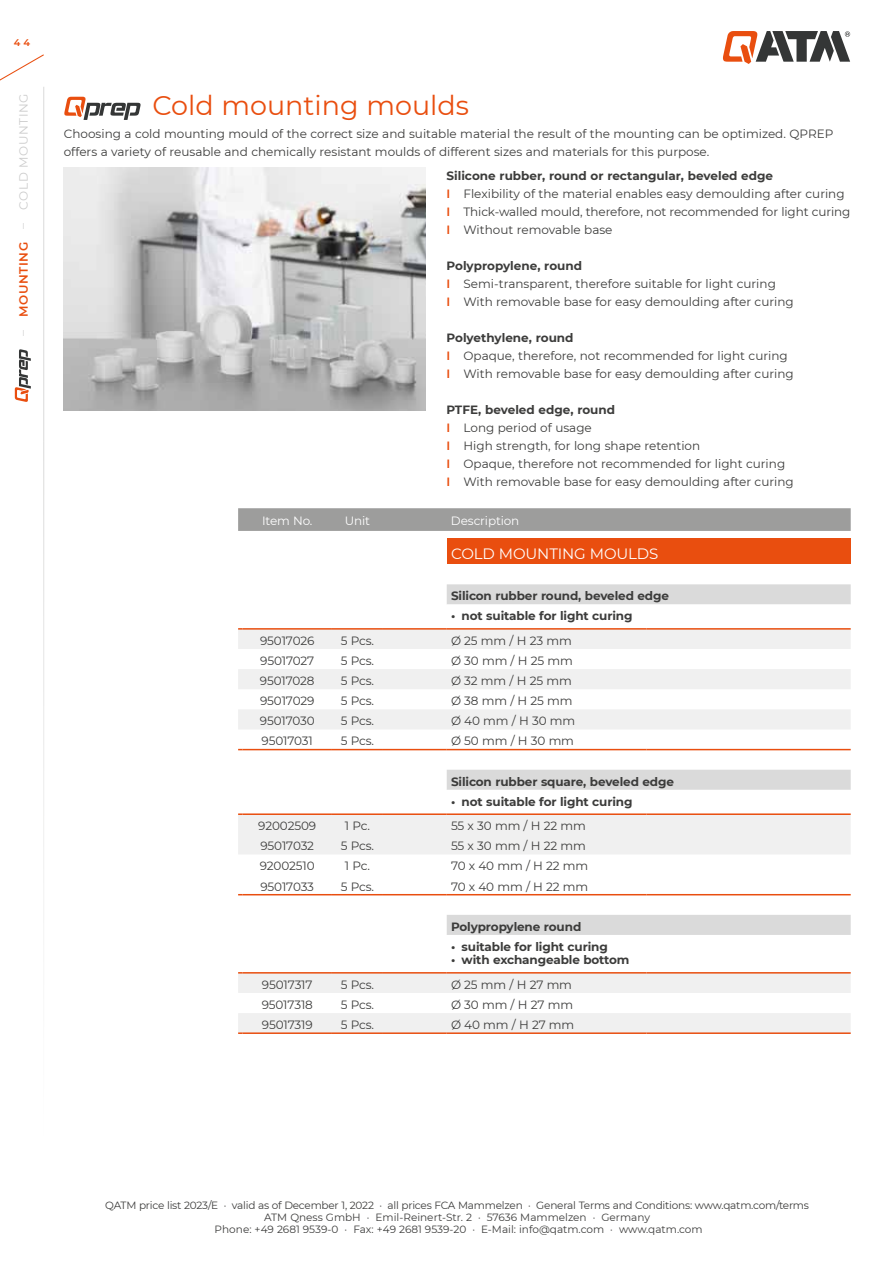
<style>
.page{position:relative;width:893px;height:1263px;background:#fff}
.page>*{position:absolute;margin:0;border:0;box-sizing:border-box;transform-origin:0 0}
.t1{font:27px "Montserrat";color:#e94e0f}
.t2{font:15px "Montserrat";letter-spacing:-.01em;color:#fff}
.t3{font:12px/18px "Montserrat";color:#3c3c3b}
.t4{font:700 12px "Montserrat";letter-spacing:-.01em;color:#3c3c3b}
.t5{font:12px "Montserrat";letter-spacing:.05em;color:#ccc}
.t6{font:12px "Montserrat";letter-spacing:-.01em;color:#fff}
.t7{font:10.5px/12px "Montserrat";letter-spacing:-.02em;color:#3c3c3b;text-align:center}
.t8{font:600 9.75px "Montserrat";color:#e94e0f}
.s1{font-weight:600;color:#e94e0f}
.s2{font-weight:700}
</style>
<div class="page">
<svg style="left:723px;top:31px;width:127px;height:33px"></svg>
<svg style="left:0;top:54px;width:44px;height:27px"></svg>
<hr style="left:43px;top:87px;width:1px;height:354px;background:#3c3c3b">
<hr style="left:43px;top:441px;width:1px;height:717px;background:#3c3c3b">
<svg style="left:64px;top:97px;width:77px;height:23px"></svg>
<img style="left:64px;top:167px;width:361px;height:243px">
<svg style="left:15px;top:349px;width:16px;height:53px"></svg>
<div style="left:238px;top:508px;width:613px;height:23px;background:#9d9d9c"></div>
<div style="left:447px;top:539px;width:404px;height:25px;background:#e94e0f"></div>
<div style="left:447px;top:584px;width:404px;height:20px;background:#dadada"></div>
<svg style="left:238px;top:630px;width:613px;height:402px"></svg>
<hr style="left:243px;top:749px;width:89px;height:1px;background:#e94e0f">
<hr style="left:332px;top:749px;width:51px;height:1px;background:#e94e0f">
<hr style="left:383px;top:749px;width:64px;height:1px;background:#e94e0f">
<hr style="left:447px;top:749px;width:200px;height:1px;background:#e94e0f">
<hr style="left:647px;top:749px;width:204px;height:1px;background:#e94e0f">
<hr style="left:243px;top:894px;width:89px;height:1px;background:#e94e0f">
<hr style="left:332px;top:894px;width:51px;height:1px;background:#e94e0f">
<hr style="left:383px;top:894px;width:64px;height:1px;background:#e94e0f">
<hr style="left:447px;top:894px;width:200px;height:1px;background:#e94e0f">
<hr style="left:647px;top:894px;width:204px;height:1px;background:#e94e0f">
<hr style="left:243px;top:1032px;width:89px;height:2px;background:#e94e0f">
<hr style="left:332px;top:1032px;width:51px;height:2px;background:#e94e0f">
<hr style="left:383px;top:1032px;width:64px;height:2px;background:#e94e0f">
<hr style="left:447px;top:1032px;width:200px;height:2px;background:#e94e0f">
<hr style="left:647px;top:1032px;width:204px;height:2px;background:#e94e0f">
<hr style="left:243px;top:628px;width:89px;height:2px;background:#e94e0f">
<hr style="left:332px;top:628px;width:51px;height:2px;background:#e94e0f">
<hr style="left:383px;top:628px;width:64px;height:2px;background:#e94e0f">
<hr style="left:447px;top:628px;width:200px;height:2px;background:#e94e0f">
<hr style="left:647px;top:628px;width:204px;height:2px;background:#e94e0f">
<hr style="left:243px;top:813px;width:89px;height:2px;background:#e94e0f">
<hr style="left:332px;top:813px;width:51px;height:2px;background:#e94e0f">
<hr style="left:383px;top:813px;width:64px;height:2px;background:#e94e0f">
<hr style="left:447px;top:813px;width:200px;height:2px;background:#e94e0f">
<hr style="left:647px;top:813px;width:204px;height:2px;background:#e94e0f">
<hr style="left:243px;top:972px;width:89px;height:1px;background:#e94e0f">
<hr style="left:332px;top:972px;width:51px;height:1px;background:#e94e0f">
<hr style="left:383px;top:972px;width:64px;height:1px;background:#e94e0f">
<hr style="left:447px;top:972px;width:200px;height:1px;background:#e94e0f">
<hr style="left:647px;top:972px;width:204px;height:1px;background:#e94e0f">
<p class="t8" style="left:14px;top:36px;width:18px">4 4</p>
<p class="t5" style="left:15px;top:336px;width:244px;rotate:-90deg">– <span class="s1">MOUNTING</span> – COLD MOUNTING</p>
<h1 class="t1" style="left:152px;top:87px;width:318px">Cold mounting moulds</h1>
<p class="t3" style="left:64px;top:124px;width:771px">Choosing a cold mounting mould of the correct size and suitable material the result of the mounting can be optimized. QPREP offers a variety of reusable and chemically resistant moulds of different sizes and materials for this purpose.</p>
<p class="t3" style="left:446px;top:166px;width:405px"><span class="s2">Silicone rubber, round or rectangular, beveled edge<br></span><span class="s1">I</span> Flexibility of the material enables easy demoulding after curing <span class="s1">I</span> Thick-walled mould, therefore, not recommended for light curing <span class="s1">I</span> Without removable base</p>
<p class="t3" style="left:446px;top:256px;width:349px"><span class="s2">Polypropylene, round<br></span><span class="s1">I</span> Semi-transparent, therefore suitable for light curing<br><span class="s1">I</span> With removable base for easy demoulding after curing</p>
<p class="t3" style="left:446px;top:328px;width:349px"><span class="s2">Polyethylene, round<br></span><span class="s1">I</span> Opaque, therefore, not recommended for light curing<br><span class="s1">I</span> With removable base for easy demoulding after curing</p>
<p class="t3" style="left:446px;top:400px;width:349px"><span class="s2">PTFE, beveled edge, round<br></span><span class="s1">I</span> Long period of usage<br><span class="s1">I</span> High strength, for long shape retention<br><span class="s1">I</span> Opaque, therefore not recommended for light curing<br><span class="s1">I</span> With removable base for easy demoulding after curing</p>
<p class="t6" style="left:262px;top:513px;width:52px">Item No.</p>
<p class="t6" style="left:345px;top:513px;width:27px">Unit</p>
<p class="t6" style="left:451px;top:513px;width:70px">Description</p>
<p class="t2" style="left:451px;top:543px;width:209px">COLD MOUNTING MOULDS</p>
<p class="t4" style="left:451px;top:587px;width:219px">Silicon rubber round, beveled edge</p>
<p class="t4" style="left:451px;top:607px;width:183px">• not suitable for light curing</p>
<p class="t3" style="left:260px;top:631px;width:56px">95017026</p>
<p class="t3" style="left:341px;top:631px;width:35px">5 Pcs.</p>
<p class="t3" style="left:451px;top:631px;width:122px">Ø 25 mm / H 23 mm</p>
<p class="t3" style="left:260px;top:651px;width:56px">95017027</p>
<p class="t3" style="left:341px;top:651px;width:35px">5 Pcs.</p>
<p class="t3" style="left:451px;top:651px;width:123px">Ø 30 mm / H 25 mm</p>
<p class="t3" style="left:260px;top:671px;width:56px">95017028</p>
<p class="t3" style="left:341px;top:671px;width:35px">5 Pcs.</p>
<p class="t3" style="left:451px;top:671px;width:122px">Ø 32 mm / H 25 mm</p>
<p class="t3" style="left:260px;top:691px;width:56px">95017029</p>
<p class="t3" style="left:341px;top:691px;width:35px">5 Pcs.</p>
<p class="t3" style="left:451px;top:691px;width:123px">Ø 38 mm / H 25 mm</p>
<p class="t3" style="left:260px;top:711px;width:56px">95017030</p>
<p class="t3" style="left:341px;top:711px;width:35px">5 Pcs.</p>
<p class="t3" style="left:451px;top:711px;width:126px">Ø 40 mm / H 30 mm</p>
<p class="t3" style="left:262px;top:732px;width:53px">95017031</p>
<p class="t3" style="left:341px;top:732px;width:35px">5 Pcs.</p>
<p class="t3" style="left:451px;top:732px;width:125px">Ø 50 mm / H 30 mm</p>
<p class="t4" style="left:451px;top:773px;width:224px">Silicon rubber square, beveled edge</p>
<p class="t4" style="left:451px;top:793px;width:183px">• not suitable for light curing</p>
<p class="t3" style="left:258px;top:816px;width:59px">92002509</p>
<p class="t3" style="left:345px;top:816px;width:27px">1 Pc.</p>
<p class="t3" style="left:451px;top:816px;width:136px">55 x 30 mm / H 22 mm</p>
<p class="t3" style="left:260px;top:836px;width:55px">95017032</p>
<p class="t3" style="left:341px;top:836px;width:35px">5 Pcs.</p>
<p class="t3" style="left:451px;top:836px;width:136px">55 x 30 mm / H 22 mm</p>
<p class="t3" style="left:260px;top:857px;width:56px">92002510</p>
<p class="t3" style="left:345px;top:857px;width:27px">1 Pc.</p>
<p class="t3" style="left:451px;top:857px;width:139px">70 x 40 mm / H 22 mm</p>
<p class="t3" style="left:260px;top:877px;width:55px">95017033</p>
<p class="t3" style="left:341px;top:877px;width:35px">5 Pcs.</p>
<p class="t3" style="left:451px;top:877px;width:139px">70 x 40 mm / H 22 mm</p>
<p class="t4" style="left:451px;top:918px;width:132px">Polypropylene round</p>
<p class="t4" style="left:451px;top:938px;width:158px">• suitable for light curing</p>
<p class="t4" style="left:451px;top:951px;width:180px">• with exchangeable bottom</p>
<p class="t3" style="left:262px;top:975px;width:52px">95017317</p>
<p class="t3" style="left:341px;top:975px;width:35px">5 Pcs.</p>
<p class="t3" style="left:451px;top:975px;width:123px">Ø 25 mm / H 27 mm</p>
<p class="t3" style="left:262px;top:995px;width:53px">95017318</p>
<p class="t3" style="left:341px;top:995px;width:35px">5 Pcs.</p>
<p class="t3" style="left:451px;top:995px;width:124px">Ø 30 mm / H 27 mm</p>
<p class="t3" style="left:262px;top:1015px;width:52px">95017319</p>
<p class="t3" style="left:341px;top:1015px;width:35px">5 Pcs.</p>
<p class="t3" style="left:451px;top:1015px;width:125px">Ø 40 mm / H 27 mm</p>
<p class="t7" style="left:105px;top:1199px;width:705px">QATM price list 2023/E · valid as of December 1, 2022 · all prices FCA Mammelzen · General Terms and Conditions: www.qatm.com/terms<br>ATM Qness GmbH · Emil-Reinert-Str. 2 · 57636 Mammelzen · Germany<br>Phone: +49 2681 9539-0 · Fax: +49 2681 9539-20 · E-Mail: info@qatm.com · www.qatm.com</p>
</div>
